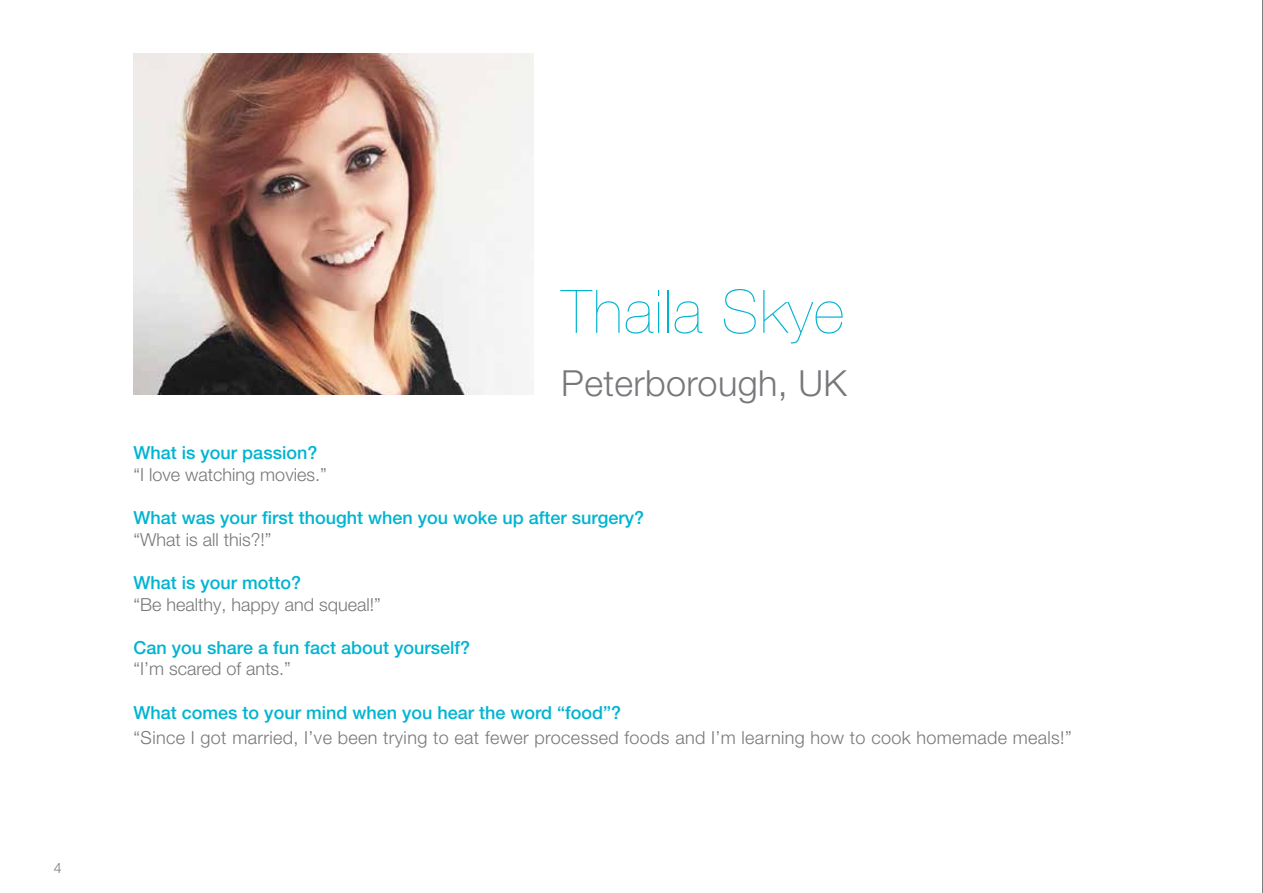
<style>
.page{position:relative;width:1263px;height:893px;background:#fff}
.page>*{position:absolute;margin:0;border:0;box-sizing:border-box;transform-origin:0 0}
.t1{font:200 60px "Helvetica Neue LT Pro";letter-spacing:.025em;color:#00b4d1}
.t2{font:300 36px "Helvetica Neue LT Pro";letter-spacing:.01em;color:#77787b}
.t3{font:500 18px "Helvetica Neue LT Pro";color:#00b4d1}
.t4{font:300 18px "Helvetica Neue LT Pro";letter-spacing:.02em;color:#77787b}
.t5{font:300 18px "Helvetica Neue LT Pro";color:#77787b}
.t6{font:300 14.25px "Helvetica Neue LT Pro";color:#77787b}
</style>
<div class="page">
<hr style="left:1262px;top:0;width:1px;height:893px;background:#000">
<img style="left:134px;top:54px;width:400px;height:340px">
<p class="t6" style="left:54px;top:859px;width:9px">4</p>
<h1 class="t1" style="left:561px;top:277px;width:284px">Thaila Skye</h1>
<h2 class="t2" style="left:561px;top:361px;width:287px">Peterborough, UK</h2>
<p class="t3" style="left:134px;top:442px;width:185px">What is your passion?</p>
<p class="t5" style="left:134px;top:464px;width:195px">“I love watching movies.”</p>
<p class="t3" style="left:134px;top:507px;width:512px">What was your first thought when you woke up after surgery?</p>
<p class="t5" style="left:134px;top:528px;width:139px">“What is all this?!”</p>
<p class="t3" style="left:134px;top:572px;width:169px">What is your motto?</p>
<p class="t5" style="left:134px;top:593px;width:249px">“Be healthy, happy and squeal!”</p>
<p class="t3" style="left:134px;top:637px;width:338px">Can you share a fun fact about yourself?</p>
<p class="t5" style="left:134px;top:658px;width:159px">“I’m scared of ants.”</p>
<p class="t3" style="left:134px;top:701px;width:489px">What comes to your mind when you hear the word “food”?</p>
<p class="t4" style="left:134px;top:726px;width:939px">“Since I got married, I’ve been trying to eat fewer processed foods and I’m learning how to cook homemade meals!”</p>
</div>
